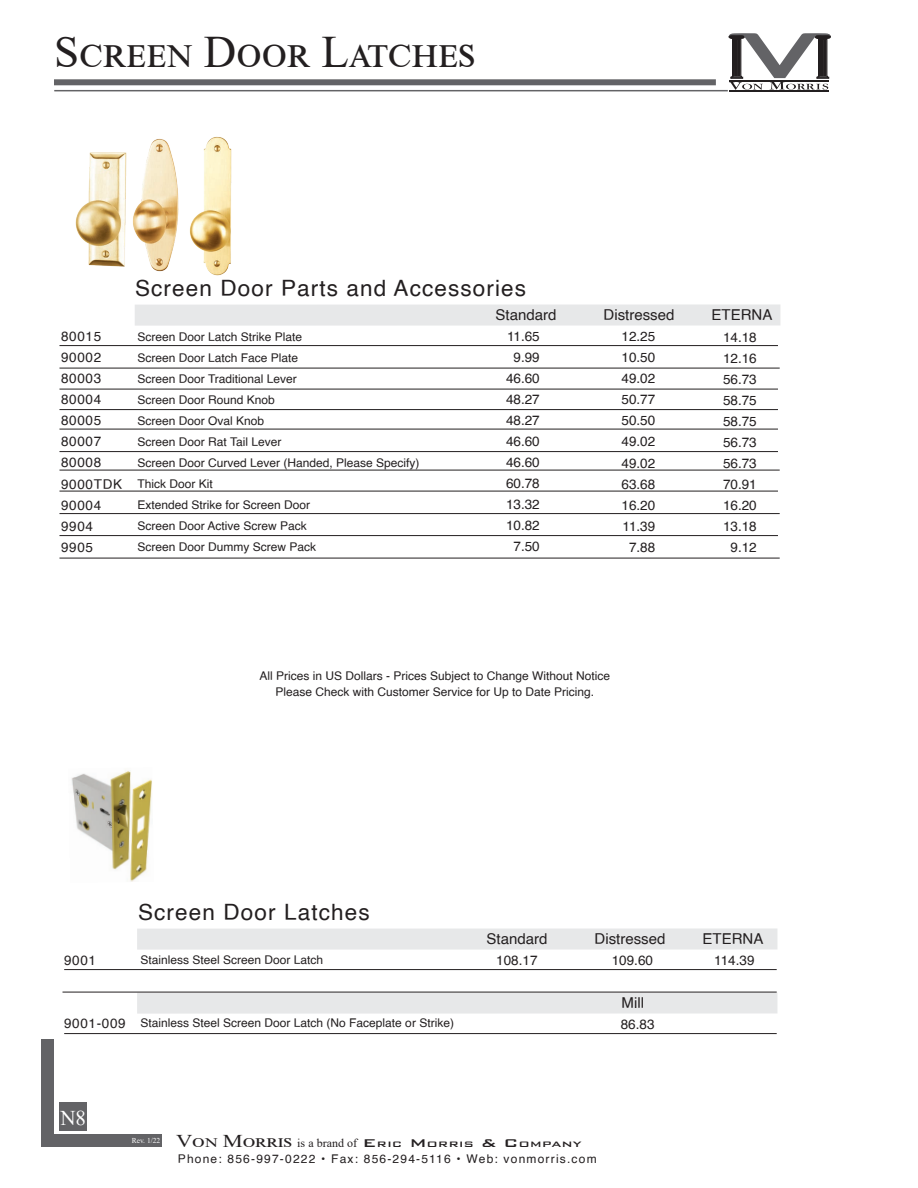
<style>
.page{position:relative;width:918px;height:1188px;background:#fff}
.page>*{position:absolute;margin:0;border:0;box-sizing:border-box;transform-origin:0 0}
.t1{font:45px "Times New Roman";color:#231f20}
.t2{font:22.5px "Helvetica";letter-spacing:.05em;color:#231f20}
.t3{font:21px "Times New Roman";color:#fff}
.t4{font:15px "Helvetica";color:#231f20}
.t5{font:13.5px/21px "Helvetica";color:#231f20;text-align:center}
.t6{font:13.5px/21px "Helvetica";letter-spacing:.05em;color:#231f20}
.t7{font:12px/21px "Helvetica";color:#231f20;text-align:center}
.t8{font:12px "Helvetica";letter-spacing:.1em;color:#231f20}
.t9{font:500 10.5px "Bank Gothic BT";letter-spacing:-.01em;color:#231f20;scale:1.25 1}
.t10{font:7.5px "Times New Roman";color:#fff}
.s1{font-family:"Times New Roman";font-weight:400;font-size:18px}
.s2{font-family:"Times New Roman";font-weight:400;font-size:12px}
.s3{font-size:15px}
</style>
<div class="page">
<hr style="left:54px;top:90px;width:674px;height:1px;background:#636366">
<div style="left:54px;top:79px;width:662px;height:6px;background:#636366"></div>
<hr style="left:729px;top:90px;width:100px;height:1px;background:#231f20">
<svg style="left:729px;top:33px;width:102px;height:57px"></svg>
<div style="left:54px;top:1134px;width:108px;height:13px;background:#636366"></div>
<div style="left:42px;top:1039px;width:12px;height:108px;background:#636366"></div>
<img style="left:143px;top:138px;width:36px;height:134px">
<img style="left:75px;top:152px;width:68px;height:115px">
<img style="left:189px;top:136px;width:43px;height:140px">
<div style="left:135px;top:305px;width:645px;height:20px;background:#e7e8e9"></div>
<div style="left:135px;top:304px;width:645px;height:22px;border:2px solid #e7e8e9"></div>
<hr style="left:59px;top:345px;width:719px;height:1px;background:#231f20">
<hr style="left:59px;top:368px;width:721px;height:1px;background:#231f20">
<hr style="left:59px;top:409px;width:719px;height:1px;background:#231f20">
<hr style="left:59px;top:451px;width:719px;height:1px;background:#231f20">
<hr style="left:59px;top:389px;width:719px;height:1px;background:#231f20">
<hr style="left:59px;top:429px;width:719px;height:1px;background:#231f20">
<hr style="left:59px;top:535px;width:719px;height:1px;background:#231f20">
<hr style="left:59px;top:513px;width:721px;height:1px;background:#231f20">
<hr style="left:59px;top:470px;width:721px;height:1px;background:#231f20">
<hr style="left:59px;top:491px;width:719px;height:1px;background:#231f20">
<hr style="left:59px;top:558px;width:721px;height:1px;background:#231f20">
<div style="left:138px;top:993px;width:639px;height:20px;background:#e7e8e9"></div>
<div style="left:137px;top:992px;width:640px;height:22px;border:2px solid #e7e8e9"></div>
<div style="left:138px;top:929px;width:639px;height:20px;background:#e7e8e9"></div>
<div style="left:137px;top:928px;width:640px;height:22px;border:2px solid #e7e8e9"></div>
<hr style="left:64px;top:969px;width:713px;height:1px;background:#231f20">
<hr style="left:63px;top:992px;width:714px;height:1px;background:#231f20">
<hr style="left:64px;top:1033px;width:713px;height:1px;background:#231f20">
<img style="left:71px;top:771px;width:81px;height:111px">
<div style="left:59px;top:1102px;width:27px;height:29px;background:#636366"></div>
<h1 class="t1" style="left:54px;top:20px;width:422px">SCREEN DOOR LATCHES</h1>
<p class="t6" style="left:61px;top:327px;width:63px">80015<br>90002<br>80003<br>80004<br>80005<br>80007<br>80008<br>9000TDK<br>90004<br>9904<br>9905</p>
<h2 class="t2" style="left:135px;top:271px;width:393px">Screen Door Parts and Accessories</h2>
<p class="t7" style="left:138px;top:326px;width:284px;text-align:left">Screen Door Latch Strike Plate<br>Screen Door Latch Face Plate<br>Screen Door Traditional Lever<br>Screen Door Round Knob<br>Screen Door Oval Knob<br>Screen Door Rat Tail Lever<br>Screen Door Curved Lever (Handed, Please Specify)<br>Thick Door Kit<br>Extended Strike for Screen Door<br>Screen Door Active Screw Pack<br>Screen Door Dummy Screw Pack</p>
<p class="t4" style="left:496px;top:303px;width:62px">Standard</p>
<p class="t4" style="left:604px;top:303px;width:72px">Distressed</p>
<p class="t4" style="left:712px;top:303px;width:62px">ETERNA</p>
<p class="t5" style="left:506px;top:327px;width:35px">11.65<br>9.99<br>46.60<br>48.27<br>48.27<br>46.60<br>46.60<br>60.78<br>13.32<br>10.82<br>7.50</p>
<p class="t5" style="left:622px;top:327px;width:35px">12.25<br>10.50<br>49.02<br>50.77<br>50.50<br>49.02<br>49.02<br>63.68<br>16.20<br>11.39<br>7.88</p>
<p class="t5" style="left:723px;top:327px;width:35px">14.18<br>12.16<br>56.73<br>58.75<br>58.75<br>56.73<br>56.73<br>70.91<br>16.20<br>13.18<br>9.12</p>
<p class="t7" style="left:259px;top:668px;width:352px;line-height:16.5px">All Prices in US Dollars - Prices Subject to Change Without Notice<br>Please Check with Customer Service for Up to Date Pricing.</p>
<p class="t5" style="left:64px;top:951px;width:34px">9001</p>
<h2 class="t2" style="left:138px;top:895px;width:233px">Screen Door Latches</h2>
<p class="t7" style="left:141px;top:950px;width:184px">Stainless Steel Screen Door Latch</p>
<p class="t5" style="left:64px;top:1014px;width:63px">9001-009</p>
<p class="t7" style="left:141px;top:1013px;width:315px">Stainless Steel Screen Door Latch (No Faceplate or Strike)</p>
<h3 class="t3" style="left:60px;top:1103px;width:27px">N8</h3>
<p class="t4" style="left:487px;top:927px;width:62px">Standard</p>
<p class="t4" style="left:595px;top:927px;width:72px">Distressed</p>
<p class="t4" style="left:703px;top:927px;width:62px">ETERNA</p>
<p class="t5" style="left:496px;top:950px;width:43px">108.17</p>
<p class="t5" style="left:612px;top:950px;width:43px">109.60</p>
<p class="t5" style="left:714px;top:950px;width:42px">114.39</p>
<p class="t4" style="left:622px;top:991px;width:24px">Mill</p>
<p class="t5" style="left:621px;top:1014px;width:35px">86.83</p>
<p class="t10" style="left:132px;top:1135px;width:30px">Rev. 1/22</p>
<p class="t9" style="left:176px;top:1138px;width:326px"><span class="s1">VON MORRIS</span> <span class="s2">is a brand of</span> <span class="s3">E</span>RIC <span class="s3">M</span>ORRIS <span class="s3">&amp; C</span>OMPANY</p>
<p class="t8" style="left:178px;top:1149px;width:420px">Phone: 856-997-0222 • Fax: 856-294-5116 • Web: vonmorris.com</p>
</div>
